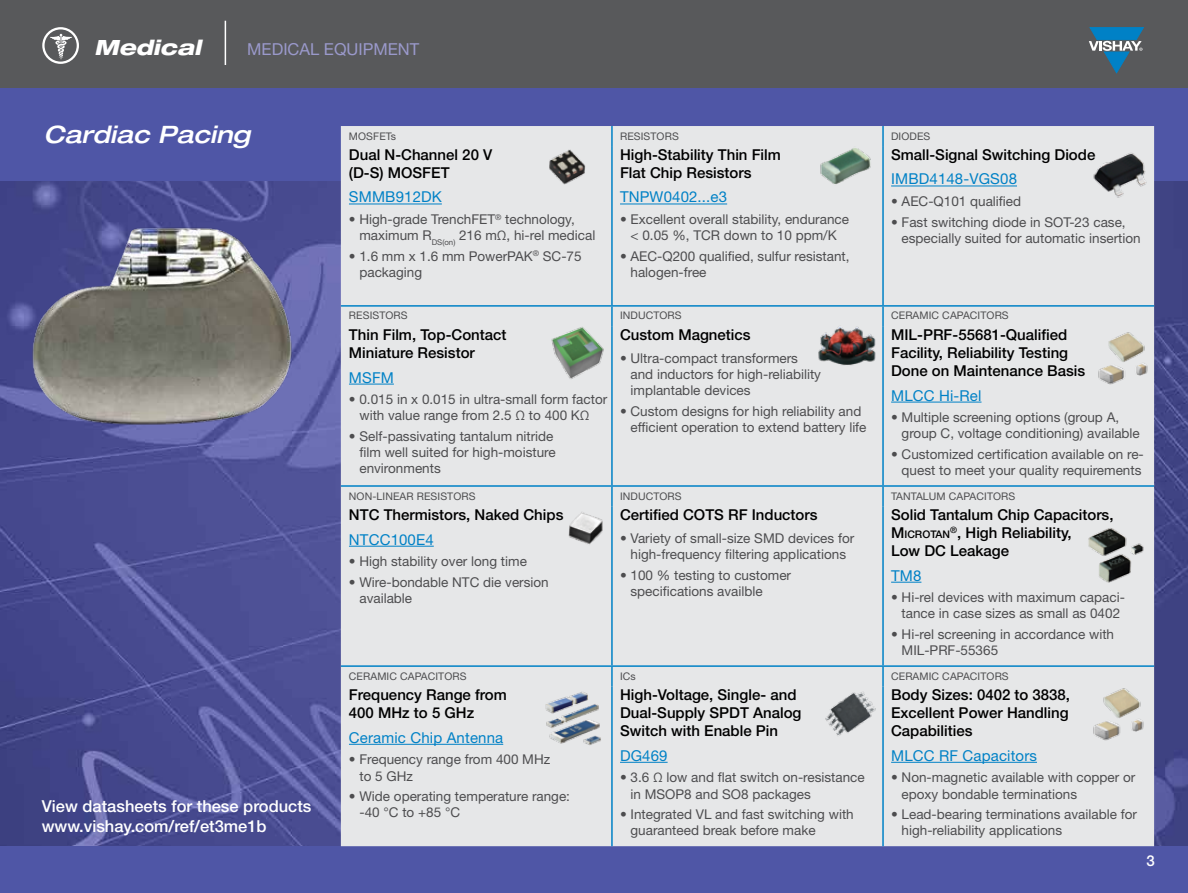
<style>
.page{position:relative;width:1188px;height:893px;background:#fff}
.page>*{position:absolute;margin:0;border:0;box-sizing:border-box;transform-origin:0 0}
.t1{font:italic 500 expanded 24px "Helvetica Neue LT Std";color:#fff}
.t2{font:italic 800 expanded 21px "Helvetica Neue LT Std";color:#fff}
.t3{font:500 16.5px/19.8px "Helvetica Neue LT Std";color:#fff}
.t4{font:16.5px "Helvetica Neue LT Std";color:#9a99cb}
.t5{font:500 15px/18px "Helvetica Neue LT Std";color:#000}
.t6{font:15px "Helvetica Neue LT Std";letter-spacing:.01em;color:#0081c6}
.t7{font:500 15px "Helvetica Neue LT Std";color:#fff}
.t8{font:13.5px/16.2px "Helvetica Neue LT Std";color:#4d4d4f}
.t9{font:10.5px "Helvetica Neue LT Std";letter-spacing:.01em;color:#4d4d4f}
.t10{font:500 10.5px "Helvetica Neue LT Std";color:#000}
.s1{font-size:15px}
</style>
<div class="page">
<div style="left:0;top:85px;width:1188px;height:808px;background:#4f56a6"></div>
<div style="left:0;top:0;width:1188px;height:88px;background:#58595b"></div>
<svg style="left:1089px;top:28px;width:54px;height:45px"></svg>
<div style="left:42px;top:27px;width:37px;height:37px;border:2px solid #fff;border-radius:50%"></div>
<svg style="left:50px;top:34px;width:22px;height:25px"></svg>
<img style="left:0;top:181px;width:1188px;height:665px">
<div style="left:341px;top:126px;width:813px;height:720px;background:#e6e7e8"></div>
<hr style="left:611px;top:126px;width:2px;height:20px;background:#0081c6">
<hr style="left:882px;top:126px;width:2px;height:20px;background:#0081c6">
<hr style="left:611px;top:146px;width:2px;height:159px;background:#0081c6">
<hr style="left:882px;top:146px;width:2px;height:159px;background:#0081c6">
<hr style="left:341px;top:305px;width:271px;height:2px;background:#0081c6">
<hr style="left:612px;top:305px;width:271px;height:2px;background:#0081c6">
<svg style="left:611px;top:307px;width:2px;height:19px"></svg>
<hr style="left:883px;top:305px;width:271px;height:2px;background:#0081c6">
<svg style="left:882px;top:307px;width:2px;height:19px"></svg>
<hr style="left:611px;top:326px;width:2px;height:159px;background:#0081c6">
<hr style="left:882px;top:326px;width:2px;height:159px;background:#0081c6">
<hr style="left:341px;top:485px;width:271px;height:2px;background:#0081c6">
<hr style="left:612px;top:485px;width:271px;height:2px;background:#0081c6">
<svg style="left:611px;top:487px;width:2px;height:11px"></svg>
<hr style="left:883px;top:485px;width:271px;height:2px;background:#0081c6">
<svg style="left:882px;top:487px;width:2px;height:19px"></svg>
<hr style="left:611px;top:506px;width:2px;height:159px;background:#0081c6">
<hr style="left:882px;top:506px;width:2px;height:159px;background:#0081c6">
<hr style="left:341px;top:665px;width:271px;height:2px;background:#0081c6">
<hr style="left:612px;top:665px;width:271px;height:2px;background:#0081c6">
<svg style="left:611px;top:667px;width:2px;height:19px"></svg>
<hr style="left:883px;top:665px;width:271px;height:2px;background:#0081c6">
<svg style="left:882px;top:667px;width:2px;height:19px"></svg>
<hr style="left:611px;top:686px;width:2px;height:160px;background:#0081c6">
<hr style="left:882px;top:686px;width:2px;height:160px;background:#0081c6">
<hr style="left:349px;top:204px;width:93px;height:1px;background:#0081c6">
<hr style="left:620px;top:204px;width:107px;height:1px;background:#0081c6">
<hr style="left:891px;top:186px;width:126px;height:1px;background:#0081c6">
<hr style="left:349px;top:384px;width:45px;height:1px;background:#0081c6">
<hr style="left:891px;top:402px;width:91px;height:1px;background:#0081c6">
<hr style="left:349px;top:546px;width:85px;height:1px;background:#0081c6">
<hr style="left:891px;top:582px;width:30px;height:1px;background:#0081c6">
<hr style="left:349px;top:744px;width:154px;height:1px;background:#0081c6">
<hr style="left:620px;top:762px;width:48px;height:1px;background:#0081c6">
<hr style="left:891px;top:762px;width:146px;height:1px;background:#0081c6">
<img style="left:28px;top:206px;width:269px;height:528px">
<hr style="left:225px;top:21px;width:1px;height:44px;background:#fff">
<img style="left:816px;top:136px;width:61px;height:60px">
<img style="left:537px;top:137px;width:61px;height:61px">
<img style="left:1090px;top:145px;width:60px;height:61px">
<img style="left:548px;top:323px;width:61px;height:61px">
<img style="left:817px;top:316px;width:61px;height:60px">
<img style="left:1092px;top:328px;width:61px;height:60px">
<img style="left:556px;top:498px;width:60px;height:60px">
<img style="left:543px;top:688px;width:61px;height:60px">
<img style="left:820px;top:684px;width:61px;height:61px">
<img style="left:1088px;top:684px;width:60px;height:60px">
<img style="left:1085px;top:524px;width:61px;height:60px">
<h2 class="t2" style="left:94px;top:34px;width:108px">Medical</h2>
<p class="t4" style="left:247px;top:39px;width:174px">MEDICAL EQUIPMENT</p>
<h1 class="t1" style="left:44px;top:120px;width:208px">Cardiac Pacing</h1>
<p class="t9" style="left:349px;top:130px;width:49px">MOSFETs</p>
<p class="t9" style="left:620px;top:130px;width:60px">RESISTORS</p>
<p class="t9" style="left:891px;top:130px;width:41px">DIODES</p>
<p class="t5" style="left:349px;top:145px;width:145px">Dual N-Channel 20 V (D-S) MOSFET</p>
<p class="t6" style="left:349px;top:188px;width:94px">SMMB912DK</p>
<p class="t8" style="left:359px;top:211px;width:237px;text-indent:-11px">• High-grade TrenchFET<sup>®</sup> technology, maximum R<sub>DS(on)</sub> 216 mΩ, hi-rel medical</p>
<p class="t8" style="left:359px;top:248px;width:224px;text-indent:-11px">• 1.6 mm x 1.6 mm PowerPAK<sup>®</sup> SC-75 packaging</p>
<p class="t5" style="left:620px;top:145px;width:162px">High-Stability Thin Film<br>Flat Chip Resistors</p>
<p class="t6" style="left:620px;top:188px;width:109px">TNPW0402...e3</p>
<p class="t8" style="left:620px;top:211px;width:231px;text-align:center">• Excellent overall stability, endurance &lt; 0.05 %, TCR down to 10 ppm/K</p>
<p class="t8" style="left:631px;top:248px;width:221px;text-indent:-11px">• AEC-Q200 qualified, sulfur resistant, halogen-free</p>
<p class="t5" style="left:891px;top:145px;width:206px">Small-Signal Switching Diode</p>
<p class="t6" style="left:891px;top:170px;width:127px">IMBD4148-VGS08</p>
<p class="t8" style="left:891px;top:193px;width:132px">• AEC-Q101 qualified</p>
<p class="t8" style="left:902px;top:213px;width:241px;text-indent:-11px">• Fast switching diode in SOT-23 case, especially suited for automatic insertion</p>
<p class="t9" style="left:349px;top:309px;width:60px">RESISTORS</p>
<p class="t9" style="left:620px;top:309px;width:63px">INDUCTORS</p>
<p class="t9" style="left:891px;top:309px;width:119px">CERAMIC CAPACITORS</p>
<p class="t5" style="left:349px;top:326px;width:159px">Thin Film, Top-Contact<br>Miniature Resistor</p>
<p class="t6" style="left:349px;top:368px;width:46px">MSFM</p>
<p class="t8" style="left:349px;top:391px;width:260px;text-align:center">• 0.015 in x 0.015 in ultra-small form factor with value range from 2.5 Ω to 400 KΩ</p>
<p class="t8" style="left:359px;top:428px;width:198px;text-indent:-11px">• Self-passivating tantalum nitride film well suited for high-moisture environments</p>
<p class="t5" style="left:620px;top:326px;width:132px">Custom Magnetics</p>
<p class="t8" style="left:631px;top:350px;width:192px;text-indent:-11px">• Ultra-compact transformers and inductors for high-reliability implantable devices</p>
<p class="t8" style="left:631px;top:403px;width:238px;text-indent:-11px">• Custom designs for high reliability and efficient operation to extend battery life</p>
<p class="t5" style="left:891px;top:326px;width:196px">MIL-PRF-55681-Qualified<br>Facility, Reliability Testing<br>Done on Maintenance Basis</p>
<p class="t6" style="left:891px;top:386px;width:92px">MLCC Hi-Rel</p>
<p class="t8" style="left:902px;top:409px;width:240px;text-indent:-11px">• Multiple screening options (group A, group C, voltage conditioning) available</p>
<p class="t8" style="left:891px;top:446px;width:254px;text-align:center">• Customized certification available on re&shy;quest to meet your quality requirements</p>
<p class="t3" style="left:42px;top:796px;width:271px">View datasheets for these products www.vishay.com/ref/et3me1b</p>
<p class="t9" style="left:349px;top:489px;width:128px">NON-LINEAR RESISTORS</p>
<p class="t9" style="left:620px;top:489px;width:63px">INDUCTORS</p>
<p class="t9" style="left:891px;top:489px;width:126px">TANTALUM CAPACITORS</p>
<p class="t5" style="left:349px;top:506px;width:216px">NTC Thermistors, Naked Chips</p>
<p class="t6" style="left:349px;top:530px;width:86px">NTCC100E4</p>
<p class="t8" style="left:349px;top:553px;width:180px">• High stability over long time</p>
<p class="t8" style="left:359px;top:574px;width:191px;text-indent:-11px">• Wire-bondable NTC die version available</p>
<p class="t5" style="left:620px;top:506px;width:199px">Certified COTS RF Inductors</p>
<p class="t8" style="left:620px;top:530px;width:236px;text-align:center">• Variety of small-size SMD devices for high-frequency filtering applications</p>
<p class="t8" style="left:631px;top:566px;width:162px;text-indent:-11px">• 100 % testing to customer specifications availble</p>
<p class="t5" style="left:891px;top:506px;width:224px">Solid Tantalum Chip Capacitors,</p>
<p class="t10" style="left:891px;top:528px;width:61px"><span class="s1">M</span>ICROTAN</p>
<p class="t5" style="left:891px;top:524px;width:182px;text-indent:59px"><sup>®</sup>, High Reliability,<br>Low DC Leakage</p>
<p class="t6" style="left:891px;top:566px;width:32px">TM8</p>
<p class="t8" style="left:891px;top:589px;width:235px;text-align:center">• Hi-rel devices with maximum capaci&shy;tance in case sizes as small as 0402</p>
<p class="t8" style="left:902px;top:626px;width:214px;text-indent:-11px">• Hi-rel screening in accordance with<br>MIL-PRF-55365</p>
<p class="t9" style="left:349px;top:670px;width:119px">CERAMIC CAPACITORS</p>
<p class="t9" style="left:620px;top:670px;width:17px">ICs</p>
<p class="t9" style="left:891px;top:670px;width:119px">CERAMIC CAPACITORS</p>
<p class="t5" style="left:349px;top:686px;width:159px">Frequency Range from<br>400 MHz to 5 GHz</p>
<p class="t6" style="left:349px;top:728px;width:156px">Ceramic Chip Antenna</p>
<p class="t8" style="left:359px;top:751px;width:192px;text-indent:-11px">• Frequency range from 400 MHz to 5 GHz</p>
<p class="t8" style="left:359px;top:788px;width:212px;text-indent:-11px">• Wide operating temperature range: -40 °C to +85 °C</p>
<p class="t5" style="left:620px;top:686px;width:183px">High-Voltage, Single- and<br>Dual-Supply SPDT Analog<br>Switch with Enable Pin</p>
<p class="t6" style="left:620px;top:746px;width:49px">DG469</p>
<p class="t8" style="left:631px;top:769px;width:236px;text-indent:-11px">• 3.6 Ω low and flat switch on-resistance in MSOP8 and SO8 packages</p>
<p class="t8" style="left:631px;top:806px;width:225px;text-indent:-11px">• Integrated VL and fast switching with guaranteed break before make</p>
<p class="t5" style="left:891px;top:686px;width:180px;text-align:justify">Body Sizes: 0402 to 3838, Excellent Power Handling Capabilities</p>
<p class="t6" style="left:891px;top:746px;width:147px">MLCC RF Capacitors</p>
<p class="t8" style="left:902px;top:769px;width:235px;text-indent:-11px">• Non-magnetic available with copper or epoxy bondable terminations</p>
<p class="t8" style="left:902px;top:806px;width:237px;text-indent:-11px">• Lead-bearing terminations available for high-reliability applications</p>
<p class="t7" style="left:1147px;top:852px;width:10px">3</p>
</div>
